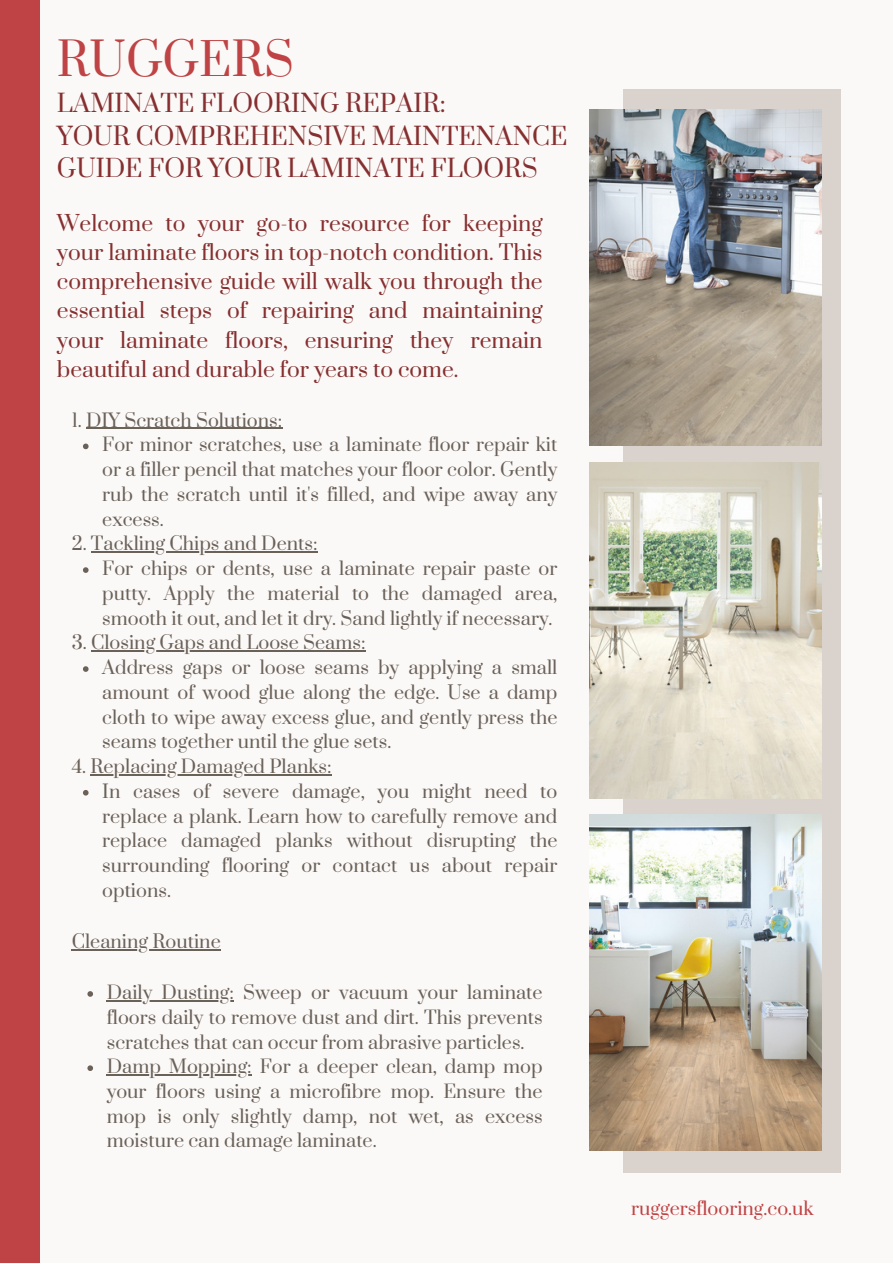
<style>
.page{position:relative;width:893px;height:1264px;background:#fff}
.page>*{position:absolute;margin:0;border:0;box-sizing:border-box;transform-origin:0 0}
.t1{font:45px "Prata";color:#bf4345}
.t2{font:24px/32.5px "Prata";color:#862f30}
.t3{font:21px/29.2px "Prata";color:#862f30;text-align:justify}
.t4{font:18px/24.8px "Prata";color:#6a6159;text-align:justify}
.t5{font:18px "Prata";color:#bf4345}
</style>
<div class="page">
<div style="left:0;top:0;width:892px;height:1262px;background:#fbf9f7"></div>
<div style="left:623px;top:89px;width:217px;height:1084px;background:#dad3cd"></div>
<img style="left:589px;top:462px;width:232px;height:336px">
<img style="left:589px;top:814px;width:232px;height:336px">
<img style="left:589px;top:109px;width:232px;height:337px">
<div style="left:0;top:0;width:40px;height:1262px;background:#bf4345"></div>
<svg style="left:83px;top:443px;width:6px;height:6px"></svg>
<svg style="left:83px;top:567px;width:6px;height:6px"></svg>
<svg style="left:83px;top:666px;width:6px;height:6px"></svg>
<svg style="left:83px;top:790px;width:6px;height:5px"></svg>
<hr style="left:86px;top:428px;width:196px;height:1px;background:#6a6159">
<hr style="left:91px;top:551px;width:226px;height:1px;background:#6a6159">
<svg style="left:91px;top:650px;width:13px;height:1px"></svg>
<hr style="left:104px;top:650px;width:261px;height:1px;background:#6a6159">
<hr style="left:90px;top:774px;width:241px;height:1px;background:#6a6159">
<hr style="left:72px;top:949px;width:149px;height:1px;background:#6a6159">
<svg style="left:87px;top:991px;width:6px;height:5px"></svg>
<hr style="left:107px;top:1000px;width:127px;height:1px;background:#6a6159">
<svg style="left:87px;top:1065px;width:6px;height:5px"></svg>
<hr style="left:107px;top:1074px;width:145px;height:1px;background:#6a6159">
<p class="t1" style="left:57px;top:31px;width:239px">RUGGERS</p>
<p class="t2" style="left:57px;top:88px;width:390px">LAMINATE FLOORING REPAIR:</p>
<p class="t2" style="left:57px;top:121px;width:512px">YOUR COMPREHENSIVE MAINTENANCE<br>GUIDE FOR YOUR LAMINATE FLOORS</p>
<p class="t3" style="left:57px;top:209px;width:487px">Welcome to your go-to resource for keeping your laminate floors in top-notch condition. This comprehensive guide will walk you through the essential steps of repairing and maintaining your laminate floors, ensuring they remain beautiful and durable for years to come.</p>
<p class="t4" style="left:72px;top:408px;width:212px">1. DIY Scratch Solutions:</p>
<p class="t4" style="left:102px;top:433px;width:456px">For minor scratches, use a laminate floor repair kit or a filler pencil that matches your floor color. Gently rub the scratch until it's filled, and wipe away any excess.</p>
<p class="t4" style="left:102px;top:557px;width:456px">For chips or dents, use a laminate repair paste or putty. Apply the material to the damaged area, smooth it out, and let it dry. Sand lightly if necessary.</p>
<p class="t4" style="left:102px;top:656px;width:456px">Address gaps or loose seams by applying a small amount of wood glue along the edge. Use a damp cloth to wipe away excess glue, and gently press the seams together until the glue sets.</p>
<p class="t4" style="left:102px;top:779px;width:456px">In cases of severe damage, you might need to replace a plank. Learn how to carefully remove and replace damaged planks without disrupting the surrounding flooring or contact us about repair options.</p>
<p class="t4" style="left:72px;top:532px;width:247px">2. Tackling Chips and Dents:</p>
<p class="t4" style="left:72px;top:631px;width:295px">3. Closing Gaps and Loose Seams:</p>
<p class="t4" style="left:72px;top:755px;width:261px">4. Replacing Damaged Planks:</p>
<p class="t4" style="left:72px;top:929px;width:151px">Cleaning Routine</p>
<p class="t4" style="left:107px;top:980px;width:437px">Daily Dusting: Sweep or vacuum your laminate floors daily to remove dust and dirt. This prevents scratches that can occur from abrasive particles.</p>
<p class="t4" style="left:107px;top:1055px;width:437px">Damp Mopping: For a deeper clean, damp mop your floors using a microfibre mop. Ensure the mop is only slightly damp, not wet, as excess moisture can damage laminate.</p>
<p class="t5" style="left:631px;top:1196px;width:184px">ruggersflooring.co.uk</p>
</div>
